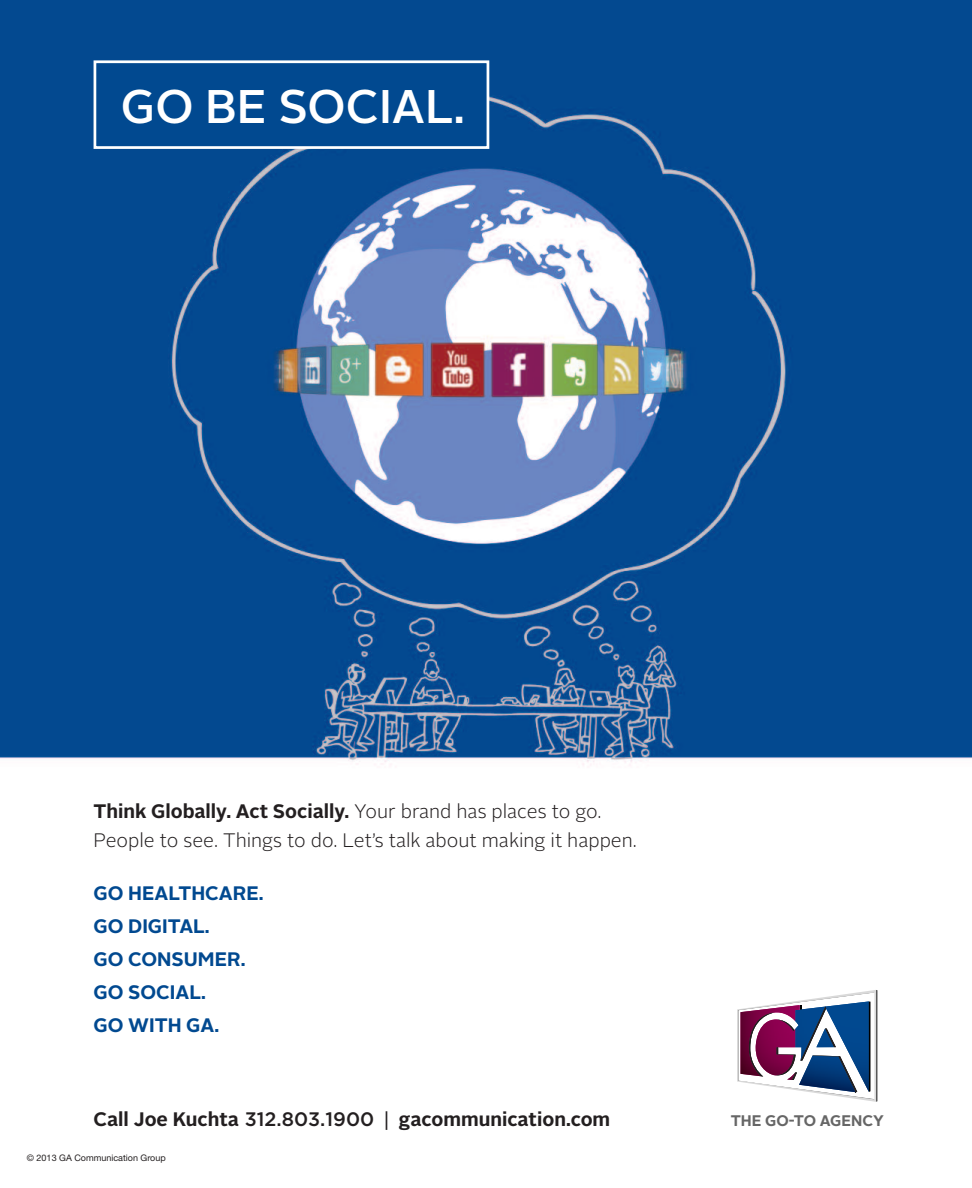
<style>
.page{position:relative;width:972px;height:1188px;background:#fff}
.page>*{position:absolute;margin:0;border:0;box-sizing:border-box;transform-origin:0 0}
.t1{font:500 47.1px "Alright Sans";color:#fff}
.t2{font:300 19.5px/28.5px "Alright Sans";color:#231f20}
.t3{font:700 19.5px/33px "Alright Sans";color:#014990}
.t4{font:700 19.5px "Alright Sans";color:#231f20}
.t5{font:700 15.3px "Alright Sans";color:#666}
.t6{font:9px "Helvetica Neue LT Std";color:#231f20}
.s1{font-weight:700}
.s2{font-family:"Gotham";font-weight:500}
.s3{font-weight:400}
</style>
<div class="page">
<img style="left:1px;top:0;width:971px;height:1102px">
<svg style="left:737px;top:990px;width:140px;height:112px"></svg>
<div style="left:95px;top:62px;width:393px;height:86px;background:#014990"></div>
<div style="left:94px;top:60px;width:395px;height:89px;border:3px solid #fff"></div>
<h1 class="t1" style="left:121px;top:90px;width:345px">GO BE SOCIAL.</h1>
<p class="t2" style="left:94px;top:799px;width:545px"><span class="s1">Think Globally. Act Socially.</span> Your brand has places to go.<br>People to see. Things to do. Let’s talk about making it happen.</p>
<p class="t3" style="left:94px;top:878px;width:172px">GO HEALTHCARE.<br>GO DIGITAL.<br>GO CONSUMER.<br>GO SOCIAL.<br>GO WITH GA.</p>
<p class="t4" style="left:94px;top:1112px;width:518px">Call Joe Kuchta <span class="s2">312.803.1900</span> <span class="s3">|</span> gacommunication.com</p>
<p class="t5" style="left:731px;top:1116px;width:155px">THE GO-TO AGENCY</p>
<p class="t6" style="left:27px;top:1155px;width:140px">© 2013 GA Communication Group</p>
</div>
